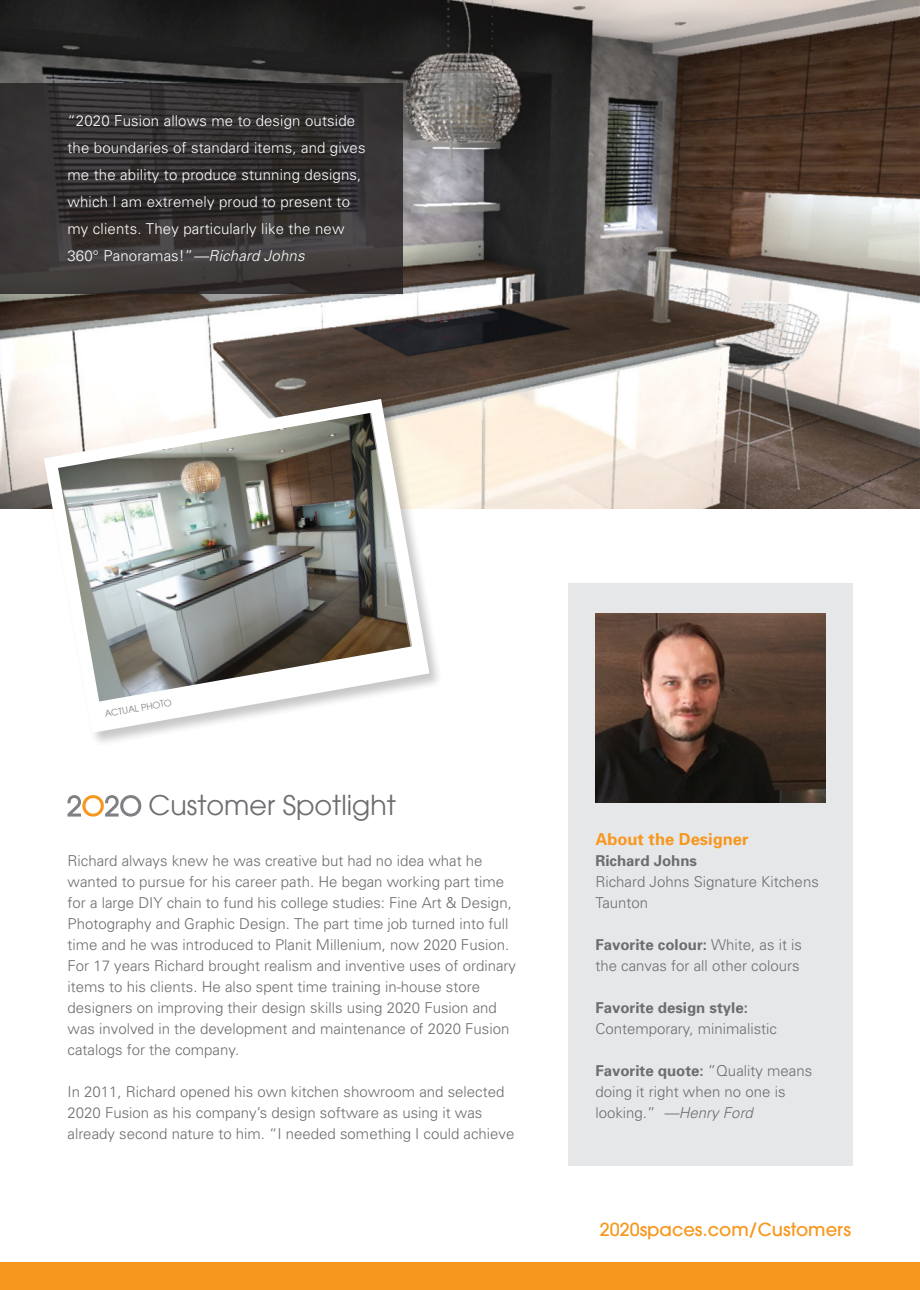
<style>
.page{position:relative;width:920px;height:1290px;background:#fff}
.page>*{position:absolute;margin:0;border:0;box-sizing:border-box;transform-origin:0 0}
.t1{font:27px "Avant Garde";color:#6c6d70}
.t2{font:500 18px "Avant Garde";color:#f7971d}
.t3{font:700 16.5px "Univers";color:#f7971d}
.t4{font:300 15px/21px "Univers";color:#6c6d70}
.t5{font:300 15px/27px "Univers";letter-spacing:.01em;color:#fff}
.t6{font:700 15px "Univers";color:#6c6d70}
.t7{font:9px "Avant Garde";color:#7e8083}
.s1{font-style:italic}
.s2{font-weight:700}
</style>
<div class="page">
<img style="left:0;top:0;width:920px;height:509px">
<div style="left:43px;top:398px;width:401px;height:349px;background:#231f20;opacity:.25"></div>
<svg style="left:44px;top:399px;width:385px;height:334px"></svg>
<img style="left:58px;top:413px;width:354px;height:288px">
<div style="left:0;top:1263px;width:920px;height:27px;background:#f7971d"></div>
<div style="left:568px;top:583px;width:284px;height:582px;background:#e6e7e9"></div>
<svg style="left:0;top:83px;width:402px;height:210px;background:#353232"></svg>
<svg style="left:68px;top:795px;width:73px;height:21px"></svg>
<img style="left:595px;top:613px;width:231px;height:189px">
<p class="t5" style="left:68px;top:107px;width:300px">“2020 Fusion allows me to design outside the boundaries of standard items, and gives me the ability to produce stunning designs, which I am extremely proud to present to my clients. They particularly like the new 360° Panoramas!”<span class="s1">—Richard Johns</span></p>
<p class="t7" style="left:104px;top:708px;width:69px;rotate:-10deg">ACTUAL PHOTO</p>
<h1 class="t1" style="left:149px;top:790px;width:249px">Customer Spotlight</h1>
<p class="t4" style="left:68px;top:850px;width:450px">Richard always knew he was creative but had no idea what he wanted to pursue for his career path. He began working part time for a large DIY chain to fund his college studies: Fine Art &amp; Design, Photography and Graphic Design. The part time job turned into full time and he was introduced to Planit Millenium, now 2020 Fusion.<br>For 17 years Richard brought realism and inventive uses of ordinary items to his clients. He also spent time training in-house store designers on improving their design skills using 2020 Fusion and was involved in the development and maintenance of 2020 Fusion catalogs for the company.</p>
<p class="t4" style="left:68px;top:1081px;width:448px">In 2011, Richard opened his own kitchen showroom and selected<br>2020 Fusion as his company’s design software as using it was already second nature to him. “I needed something I could achieve</p>
<p class="t3" style="left:595px;top:829px;width:155px">About the Designer</p>
<p class="t6" style="left:595px;top:851px;width:103px">Richard Johns</p>
<p class="t4" style="left:595px;top:871px;width:225px">Richard Johns Signature Kitchens<br>Taunton</p>
<p class="t4" style="left:595px;top:934px;width:208px"><span class="s2">Favorite colour:</span> White, as it is the canvas for all other colours</p>
<p class="t6" style="left:595px;top:998px;width:154px">Favorite design style:</p>
<p class="t4" style="left:595px;top:1018px;width:183px">Contemporary, minimalistic</p>
<p class="t4" style="left:595px;top:1060px;width:218px"><span class="s2">Favorite quote:</span> ”Quality means doing it right when no one is looking.” <span class="s1">—Henry Ford</span></p>
<p class="t2" style="left:600px;top:1218px;width:253px">2020spaces.com/Customers</p>
</div>
